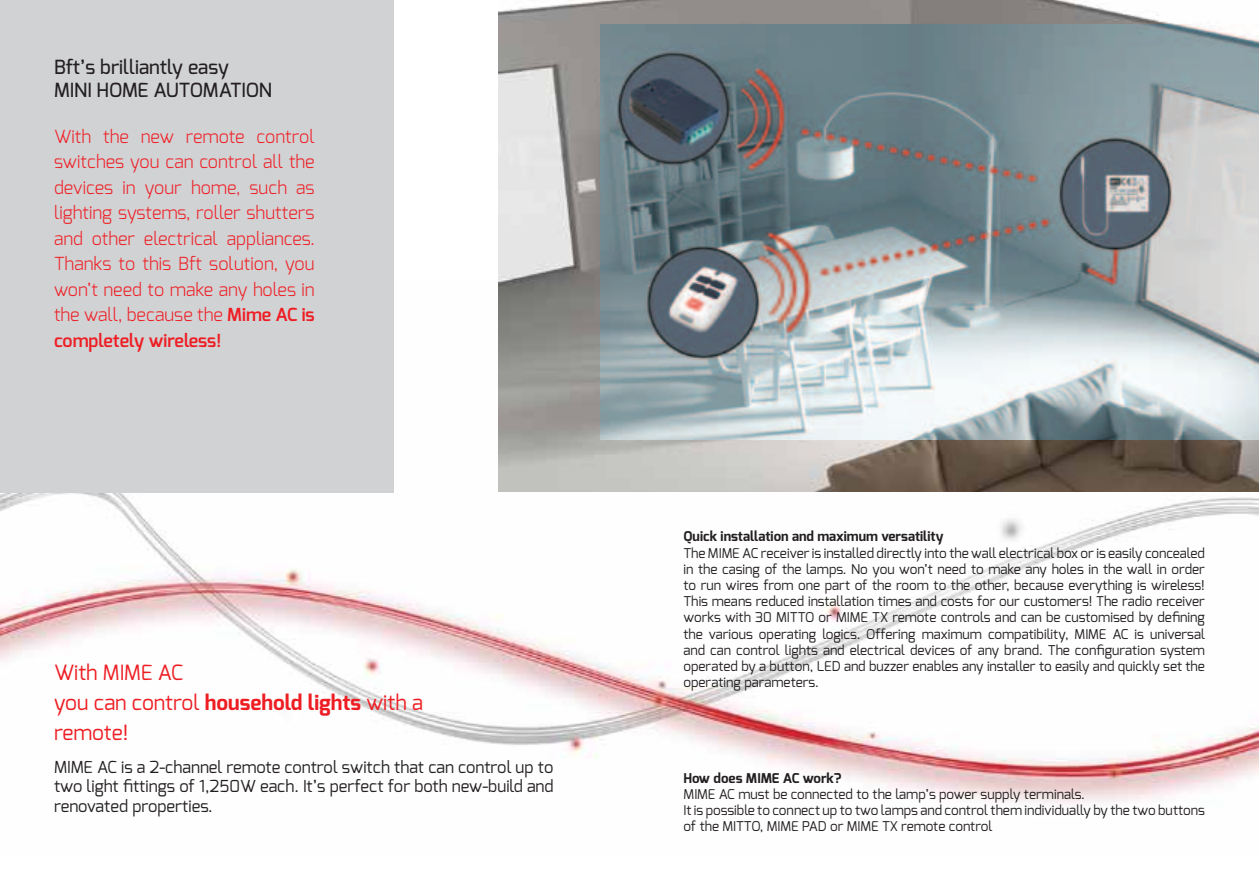
<style>
.page{position:relative;width:1259px;height:893px;background:#fff}
.page>*{position:absolute;margin:0;border:0;box-sizing:border-box;transform-origin:0 0}
.t1{font:21px "Exo";color:#ee1d23}
.SS56411{font:500 19.5px "Exo";color:#231f20}
.SS56412{font:300 18px/25.5px "Exo";color:#ee1d23;text-align:justify}
.t2{font:16.5px/19.8px "Exo";color:#231f20;text-align:justify}
.t3{font:13.5px/16.2px "Exo";color:#231f20;text-align:justify}
.t4{font:700 13.5px "Exo";color:#231f20}
.s1{font-weight:600}
.s2{font-weight:700}
</style>
<div class="page">
<img style="left:0;top:281px;width:1259px;height:524px">
<div style="left:0;top:0;width:393px;height:492px;background:#d1d2d4"></div>
<img style="left:498px;top:0;width:761px;height:492px">
<img style="left:600px;top:25px;width:659px;height:415px">
<p class="SS56411" style="left:54px;top:54px;width:176px">Bft’s brilliantly easy</p>
<p class="SS56411" style="left:54px;top:77px;width:220px">MINI HOME AUTOMATION</p>
<p class="SS56412" style="left:54px;top:124px;width:262px">With the new remote control switches you can control all the devices in your home, such as lighting systems, roller shutters and other electrical appliances.<br>Thanks to this Bft solution, you won’t need to make any holes in the wall, because the <span class="s1">Mime AC is completely wireless!</span></p>
<p class="t1" style="left:54px;top:659px;width:131px">With MIME AC</p>
<p class="t1" style="left:54px;top:689px;width:370px">you can control <span class="s2">household lights</span> with a</p>
<p class="t1" style="left:54px;top:719px;width:76px">remote!</p>
<p class="t2" style="left:54px;top:757px;width:501px">MIME AC is a 2-channel remote control switch that can control up to two light fittings of 1,250W each. It’s perfect for both new-build and renovated properties.</p>
<p class="t4" style="left:683px;top:528px;width:261px">Quick installation and maximum versatility</p>
<p class="t3" style="left:683px;top:544px;width:523px">The MIME AC receiver is installed directly into the wall electrical box or is easily concealed in the casing of the lamps. No you won’t need to make any holes in the wall in order to run wires from one part of the room to the other, because everything is wireless!<br>This means reduced installation times and costs for our customers! The radio receiver works with 30 MITTO or MIME TX remote controls and can be customised by defining the various operating logics. Offering maximum compatibility, MIME AC is universal and can control lights and electrical devices of any brand. The configuration system operated by a button, LED and buzzer enables any installer to easily and quickly set the operating parameters.</p>
<p class="t4" style="left:683px;top:769px;width:159px">How does MIME AC work?</p>
<p class="t3" style="left:683px;top:786px;width:403px">MIME AC must be connected to the lamp’s power supply terminals.</p>
<p class="t3" style="left:683px;top:802px;width:523px">It is possible to connect up to two lamps and control them individually by the two buttons</p>
<p class="t3" style="left:683px;top:818px;width:310px">of the MITTO, MIME PAD or MIME TX remote control</p>
</div>
